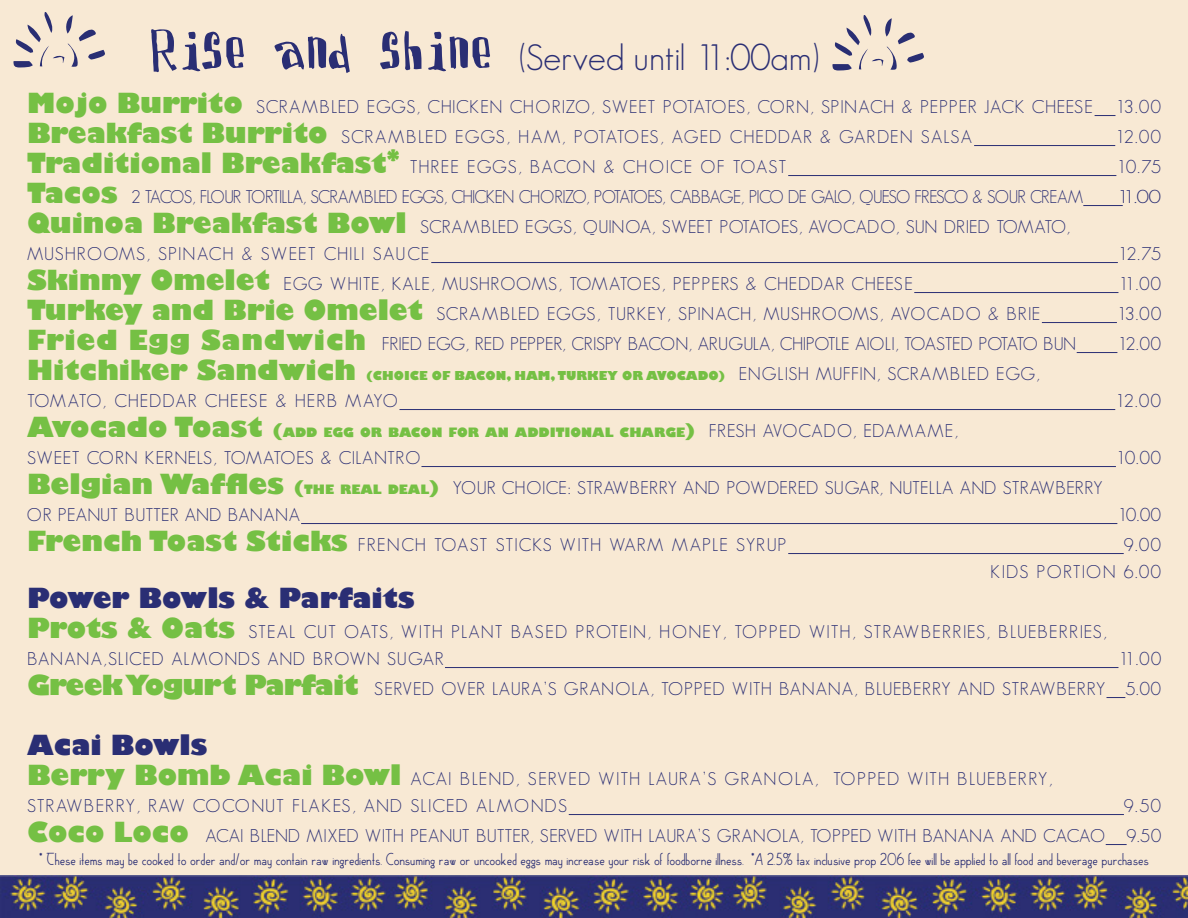
<style>
.page{position:relative;width:1188px;height:918px;background:#f8e9d4}
.page>*{position:absolute;margin:0;border:0;box-sizing:border-box;transform-origin:0 0}
.t1{font:300 36px "Geosans";color:#2a2e74}
.t2{font:800 27px "Gill Sans";color:#75c044}
.t3{font:800 27px "Gill Sans";color:#2a2e74}
.t4{font:300 18px/30px "Geosans";letter-spacing:.03em;color:#2a2e74}
.t5{font:300 18px/27px "Geosans";letter-spacing:.05em;color:#2a2e74}
.t6{font:300 18px/27px "Geosans";letter-spacing:.055em;color:#2a2e74}
.t7{font:300 18px/27px "Geosans";letter-spacing:.005em;color:#2a2e74}
.t8{font:300 18px "Geosans";letter-spacing:-.05em;color:#2a2e74;scale:.95 1}
.t9{font:300 18px/30px "Geosans";color:#2a2e74;text-align:right}
.t10{font:300 18px "Geosans";letter-spacing:-.02em;color:#2a2e74}
.t11{font:300 18px/27px "Geosans";letter-spacing:.07em;color:#2a2e74;text-align:right}
.t12{font:300 18px "Geosans";letter-spacing:.03em;color:#2a2e74;scale:1.2 1}
.t13{font:800 12.6px "Gill Sans";color:#75c044}
.t14{font:12px "Claritty";letter-spacing:.05em;color:#2a2e74;scale:.9 1}
.t15{font:800 12px "Gill Sans";color:#75c044}
.s1{font-family:"Davis";font-weight:400;font-size:54px}
.s2{font-family:"Gill Sans";font-weight:800;font-size:27px;color:#75c044}
.s3{font-family:"Geosans";font-weight:300;font-size:18px;color:#2a2e74}
.s4{font-size:27px}
.s5{font-size:18px}
.s6{font-family:"Gill Sans";font-weight:800;color:#75c044}
.s7{font-family:"Gill Sans";font-weight:800;font-size:12.6px;color:#75c044}
</style>
<div class="page">
<svg style="left:1095px;top:115px;width:20px;height:1px"></svg>
<hr style="left:974px;top:145px;width:141px;height:1px;background:#2a2e74">
<hr style="left:788px;top:175px;width:328px;height:1px;background:#2a2e74">
<hr style="left:1083px;top:205px;width:40px;height:1px;background:#2a2e74">
<hr style="left:431px;top:262px;width:687px;height:1px;background:#2a2e74">
<hr style="left:914px;top:292px;width:204px;height:1px;background:#2a2e74">
<hr style="left:1042px;top:322px;width:75px;height:1px;background:#2a2e74">
<hr style="left:1077px;top:352px;width:40px;height:1px;background:#2a2e74">
<hr style="left:400px;top:409px;width:715px;height:1px;background:#2a2e74">
<hr style="left:421px;top:466px;width:695px;height:1px;background:#2a2e74">
<hr style="left:301px;top:523px;width:816px;height:1px;background:#2a2e74">
<hr style="left:788px;top:553px;width:336px;height:1px;background:#2a2e74">
<hr style="left:445px;top:667px;width:673px;height:1px;background:#2a2e74">
<svg style="left:1107px;top:697px;width:18px;height:1px"></svg>
<hr style="left:569px;top:814px;width:555px;height:1px;background:#2a2e74">
<svg style="left:1106px;top:844px;width:21px;height:1px"></svg>
<svg style="left:13px;top:12px;width:92px;height:56px"></svg>
<svg style="left:832px;top:15px;width:92px;height:56px"></svg>
<img style="left:0;top:876px;width:1188px;height:42px">
<h1 class="t1" style="left:149px;top:38px;width:672px"><span class="s1">Rise and shine</span> (Served until 11:00am)</h1>
<p class="t4" style="left:27px;top:92px;width:1136px"><span class="s2">Mojo Burrito</span> SCRAMBLED EGGS, CHICKEN CHORIZO, SWEET POTATOES, CORN, SPINACH &amp; PEPPER JACK CHEESE 13.00<br><span class="s2">Breakfast Burrito</span> SCRAMBLED EGGS, HAM, POTATOES, AGED CHEDDAR &amp; GARDEN SALSA</p>
<p class="t4" style="left:1115px;top:122px;width:47px">12.00</p>
<h2 class="t2" style="left:27px;top:146px;width:374px">Traditional Breakfast<sup>*</sup></h2>
<p class="t5" style="left:410px;top:153px;width:378px">THREE EGGS, BACON &amp; CHOICE OF TOAST</p>
<p class="t4" style="left:1116px;top:152px;width:46px">10.75</p>
<p class="t8" style="left:27px;top:187px;width:1113px"><span class="s2">Tacos</span> 2 TACOS, FLOUR TORTILLA, SCRAMBLED EGGS, CHICKEN CHORIZO, POTATOES, CABBAGE, PICO DE GALO, QUESO FRESCO &amp; SOUR CREAM</p>
<p class="t12" style="left:1117px;top:187px;width:38px">11.00</p>
<p class="t4" style="left:27px;top:213px;width:1045px;line-height:27px"><span class="s2">Quinoa Breakfast Bowl</span> SCRAMBLED EGGS, QUINOA, SWEET POTATOES, AVOCADO, SUN DRIED TOMATO,<br>MUSHROOMS, SPINACH &amp; SWEET CHILI SAUCE</p>
<p class="t4" style="left:1118px;top:239px;width:45px">12.75</p>
<p class="t4" style="left:27px;top:269px;width:887px"><span class="s2">Skinny Omelet</span> EGG WHITE, KALE, MUSHROOMS, TOMATOES, PEPPERS &amp; CHEDDAR CHEESE</p>
<p class="t4" style="left:1118px;top:269px;width:44px">11.00</p>
<p class="t4" style="left:27px;top:299px;width:1015px"><span class="s2">Turkey and Brie Omelet</span> SCRAMBLED EGGS, TURKEY, SPINACH, MUSHROOMS, AVOCADO &amp; BRIE</p>
<p class="t4" style="left:1117px;top:299px;width:46px">13.00</p>
<p class="t10" style="left:27px;top:334px;width:1051px"><span class="s2">Fried Egg Sandwich</span> FRIED EGG, RED PEPPER, CRISPY BACON, ARUGULA, CHIPOTLE AIOLI, TOASTED POTATO BUN</p>
<p class="t4" style="left:1117px;top:329px;width:45px">12.00</p>
<h2 class="t2" style="left:27px;top:353px;width:331px">Hitchiker Sandwich</h2>
<p class="t15" style="left:366px;top:368px;width:675px">(CHOICE OF BACON, HAM, TURKEY OR AVOCADO) <span class="s3">ENGLISH MUFFIN, SCRAMBLED EGG,</span></p>
<p class="t5" style="left:27px;top:387px;width:372px">TOMATO, CHEDDAR CHEESE &amp; HERB MAYO</p>
<p class="t4" style="left:1115px;top:386px;width:47px">12.00</p>
<p class="t13" style="left:27px;top:425px;width:932px"><span class="s4">Avocado Toast</span> <span class="s5">(</span>ADD EGG OR BACON FOR AN ADDITIONAL CHARGE<span class="s5">)</span> <span class="s3">FRESH AVOCADO, EDAMAME,</span></p>
<p class="t4" style="left:27px;top:443px;width:395px">SWEET CORN KERNELS, TOMATOES &amp; CILANTRO</p>
<p class="t4" style="left:1116px;top:443px;width:47px">10.00</p>
<p class="t7" style="left:27px;top:474px;width:1077px"><span class="s2">Belgian Waffles</span> <span class="s6">(</span><span class="s7">THE REAL DEAL</span><span class="s6">)</span> YOUR CHOICE: STRAWBERRY AND POWDERED SUGAR, NUTELLA AND STRAWBERRY<br>OR PEANUT BUTTER AND BANANA</p>
<p class="t4" style="left:1117px;top:500px;width:45px">10.00</p>
<p class="t5" style="left:27px;top:531px;width:761px"><span class="s2">French Toast Sticks</span> FRENCH TOAST STICKS WITH WARM MAPLE SYRUP</p>
<p class="t11" style="left:991px;top:531px;width:172px">9.00<br>KIDS PORTION 6.00</p>
<h2 class="t3" style="left:27px;top:581px;width:389px">Power Bowls &amp; Parfaits</h2>
<p class="t5" style="left:27px;top:618px;width:1081px"><span class="s2">Prots &amp; Oats</span> STEAL CUT OATS, WITH PLANT BASED PROTEIN, HONEY, TOPPED WITH, STRAWBERRIES, BLUEBERRIES,<br>BANANA,SLICED ALMONDS AND BROWN SUGAR</p>
<p class="t4" style="left:27px;top:644px;width:1136px;text-align:right">11.00<br><span class="s2">Greek Yogurt Parfait</span> SERVED OVER LAURA’S GRANOLA, TOPPED WITH BANANA, BLUEBERRY AND STRAWBERRY 5.00</p>
<h2 class="t3" style="left:27px;top:728px;width:182px">Acai Bowls</h2>
<p class="t6" style="left:27px;top:765px;width:1027px"><span class="s2">Berry Bomb Acai Bowl</span> ACAI BLEND, SERVED WITH LAURA’S GRANOLA, TOPPED WITH BLUEBERRY,<br>STRAWBERRY, RAW COCONUT FLAKES, AND SLICED ALMONDS</p>
<p class="t9" style="left:27px;top:791px;width:1136px">9.50<br><span class="s2">Coco Loco</span> ACAI BLEND MIXED WITH PEANUT BUTTER, SERVED WITH LAURA’S GRANOLA, TOPPED WITH BANANA AND CACAO 9.50</p>
<p class="t14" style="left:39px;top:852px;width:1234px">* These items may be cooked to order and/or may contain raw ingredients. Consuming raw or uncooked eggs may increase your risk of foodborne illness. *A 2.5% tax inclusive prop 206 fee will be applied to all food and beverage purchases</p>
</div>
